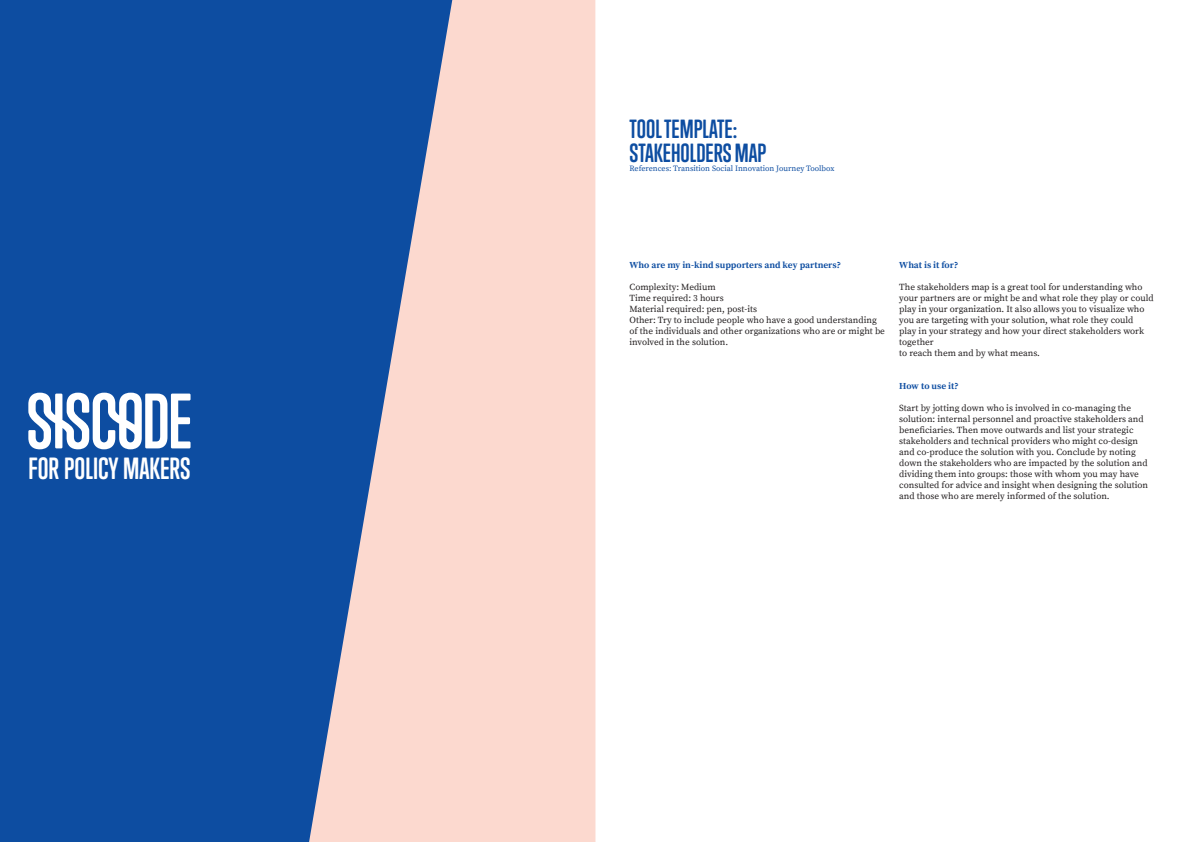
<style>
.page{position:relative;width:1191px;height:842px;background:#fff}
.page>*{position:absolute;margin:0;border:0;box-sizing:border-box;transform-origin:0 0}
.t1{font:700 28px "Trump Soft Pro";color:#fff}
.title_paragraph{font:700 24px/24px "Trump Soft Pro";color:#0d4da1}
.t2{font:9.2px/11px "Source Serif Pro";color:#231f20}
.t3{font:700 9.2px "Source Serif Pro";color:#0d4da1}
.title_paragraph-2{font:8px "Source Serif Pro";color:#0d4da1}
</style>
<div class="page">
<div style="left:0;top:0;width:595px;height:842px;background:#0d4da1"></div>
<svg style="left:28px;top:393px;width:162px;height:56px"></svg>
<svg style="left:309px;top:0;width:286px;height:842px;fill:#fcd9cf"></svg>
<h1 class="t1" style="left:28px;top:451px;width:164px">FOR POLICY MAKERS</h1>
<p class="title_paragraph" style="left:629px;top:117px;width:138px">TOOL TEMPLATE:<br>STAKEHOLDERS MAP</p>
<p class="title_paragraph-2" style="left:629px;top:164px;width:206px">References: Transition Social Innovation Journey Toolbox</p>
<p class="t3" style="left:629px;top:259px;width:213px">Who are my in-kind supporters and key partners?</p>
<p class="t2" style="left:629px;top:281px;width:88px">Complexity: Medium</p>
<p class="t2" style="left:629px;top:292px;width:96px">Time required: 3 hours</p>
<p class="t2" style="left:629px;top:303px;width:129px">Material required: pen, post-its</p>
<p class="t2" style="left:629px;top:315px;width:257px">Other: Try to include people who have a good understanding of the individuals and other organizations who are or might be involved in the solution.</p>
<p class="t3" style="left:899px;top:259px;width:61px">What is it for?</p>
<p class="t2" style="left:899px;top:281px;width:256px">The stakeholders map is a great tool for understanding who your partners are or might be and what role they play or could play in your organization. It also allows you to visualize who you are targeting with your solution, what role they could<br>play in your strategy and how your direct stakeholders work together</p>
<p class="t2" style="left:899px;top:348px;width:142px">to reach them and by what means.</p>
<p class="t3" style="left:899px;top:380px;width:61px">How to use it?</p>
<p class="t2" style="left:899px;top:403px;width:250px">Start by jotting down who is involved in co-managing the solution: internal personnel and proactive stakeholders and beneficiaries. Then move outwards and list your strategic stakeholders and technical providers who might co-design and co-produce the solution with you. Conclude by noting down the stakeholders who are impacted by the solution and dividing them into groups: those with whom you may have consulted for advice and insight when designing the solution and those who are merely informed of the solution.</p>
</div>
